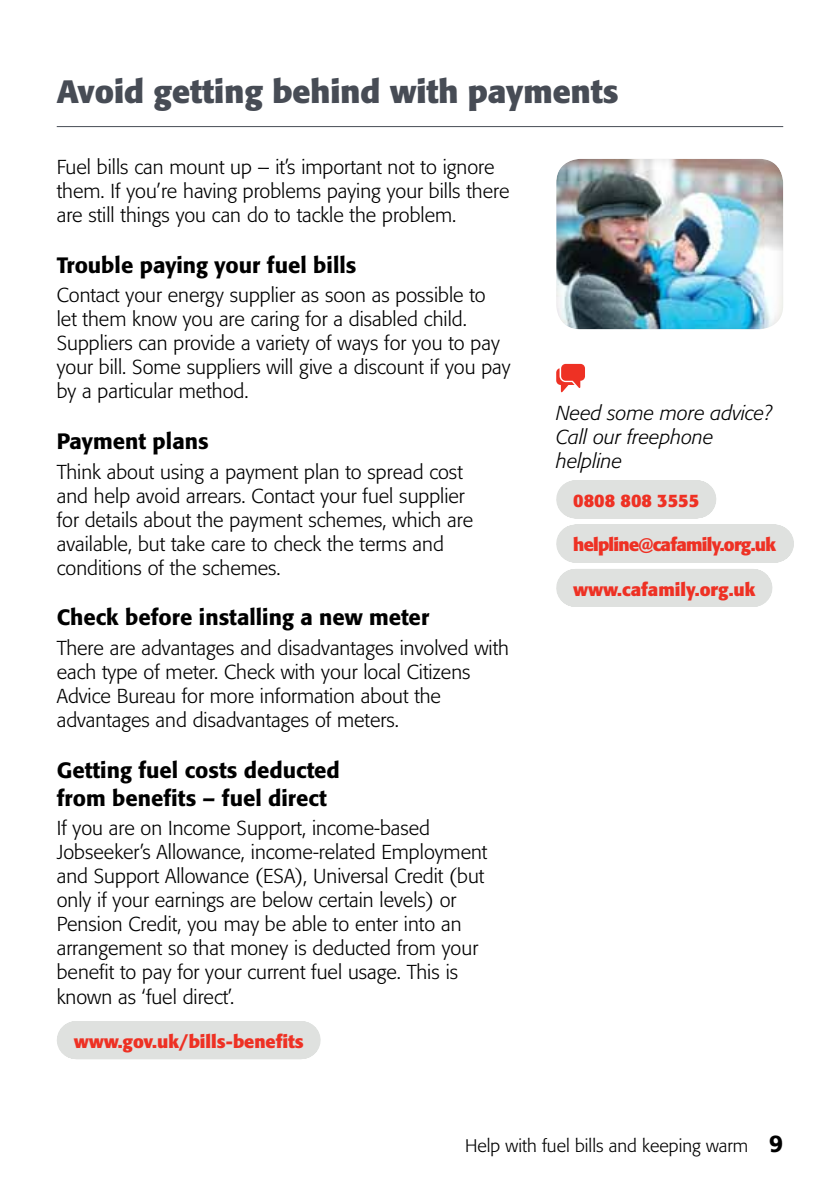
<style>
.page{position:relative;width:840px;height:1191px;background:#fff}
.page>*{position:absolute;margin:0;border:0;box-sizing:border-box;transform-origin:0 0}
.t1{font:700 32px "Formata BQ";color:#474c55}
.t2{font:500 22px/28px "Formata BQ";color:#000}
.t3{font:300 20px/24px "Formata BQ";color:#000}
.t4{font:italic 300 20px/24px "Formata BQ";color:#000}
.t5{font:700 18px "Formata BQ";color:#ee3124}
.t6{font:300 18px "Formata BQ";color:#000}
.t7{font:700 18px "Formata BQ";letter-spacing:-.04em;color:#ee3124}
.s1{font-weight:500;font-size:24px}
</style>
<div class="page">
<hr style="left:57px;top:126px;width:725px;height:1px;background:#474c55">
<div style="left:76px;top:1021px;width:226px;height:38px;background:#dfe1df"></div>
<div style="left:575px;top:480px;width:122px;height:38px;background:#dfe1df"></div>
<div style="left:575px;top:524px;width:199px;height:38px;background:#dfe1df"></div>
<div style="left:575px;top:569px;width:178px;height:38px;background:#dfe1df"></div>
<svg style="left:556px;top:364px;width:28px;height:29px"></svg>
<div style="left:555px;top:158px;width:228px;height:172px;background:#000;opacity:.14"></div>
<h1 class="t1" style="left:57px;top:72px;width:563px">Avoid getting behind with payments</h1>
<p class="t3" style="left:57px;top:155px;width:454px">Fuel bills can mount up – it’s important not to ignore them. If you’re having problems paying your bills there are still things you can do to tackle the problem.</p>
<p class="t2" style="left:57px;top:251px;width:301px">Trouble paying your fuel bills</p>
<p class="t3" style="left:57px;top:283px;width:455px">Contact your energy supplier as soon as possible to let them know you are caring for a disabled child.<br>Suppliers can provide a variety of ways for you to pay your bill. Some suppliers will give a discount if you pay by a particular method.</p>
<p class="t2" style="left:57px;top:427px;width:153px">Payment plans</p>
<p class="t3" style="left:57px;top:460px;width:417px">Think about using a payment plan to spread cost and help avoid arrears. Contact your fuel supplier for details about the payment schemes, which are available, but take care to check the terms and conditions of the schemes.</p>
<p class="t2" style="left:57px;top:603px;width:374px">Check before installing a new meter</p>
<p class="t3" style="left:57px;top:636px;width:453px">There are advantages and disadvantages involved with each type of meter. Check with your local Citizens Advice Bureau for more information about the advantages and disadvantages of meters.</p>
<p class="t2" style="left:57px;top:756px;width:284px">Getting fuel costs deducted from benefits – fuel direct</p>
<p class="t3" style="left:57px;top:816px;width:432px">If you are on Income Support, income-based Jobseeker’s Allowance, income-related Employment and Support Allowance (ESA), Universal Credit (but only if your earnings are below certain levels) or Pension Credit, you may be able to enter into an arrangement so that money is deducted from your benefit to pay for your current fuel usage. This is known as ‘fuel direct’.</p>
<p class="t5" style="left:74px;top:1030px;width:231px">www.gov.uk/bills-benefits</p>
<p class="t4" style="left:556px;top:401px;width:217px">Need some more advice?<br>Call our freephone helpline</p>
<p class="t5" style="left:573px;top:489px;width:127px">0808 808 3555</p>
<p class="t7" style="left:573px;top:533px;width:204px">helpline@cafamily.org.uk</p>
<p class="t5" style="left:573px;top:578px;width:184px">www.cafamily.org.uk</p>
<p class="t6" style="left:465px;top:1135px;width:319px">Help with fuel bills and keeping warm <span class="s1">9</span></p>
</div>
